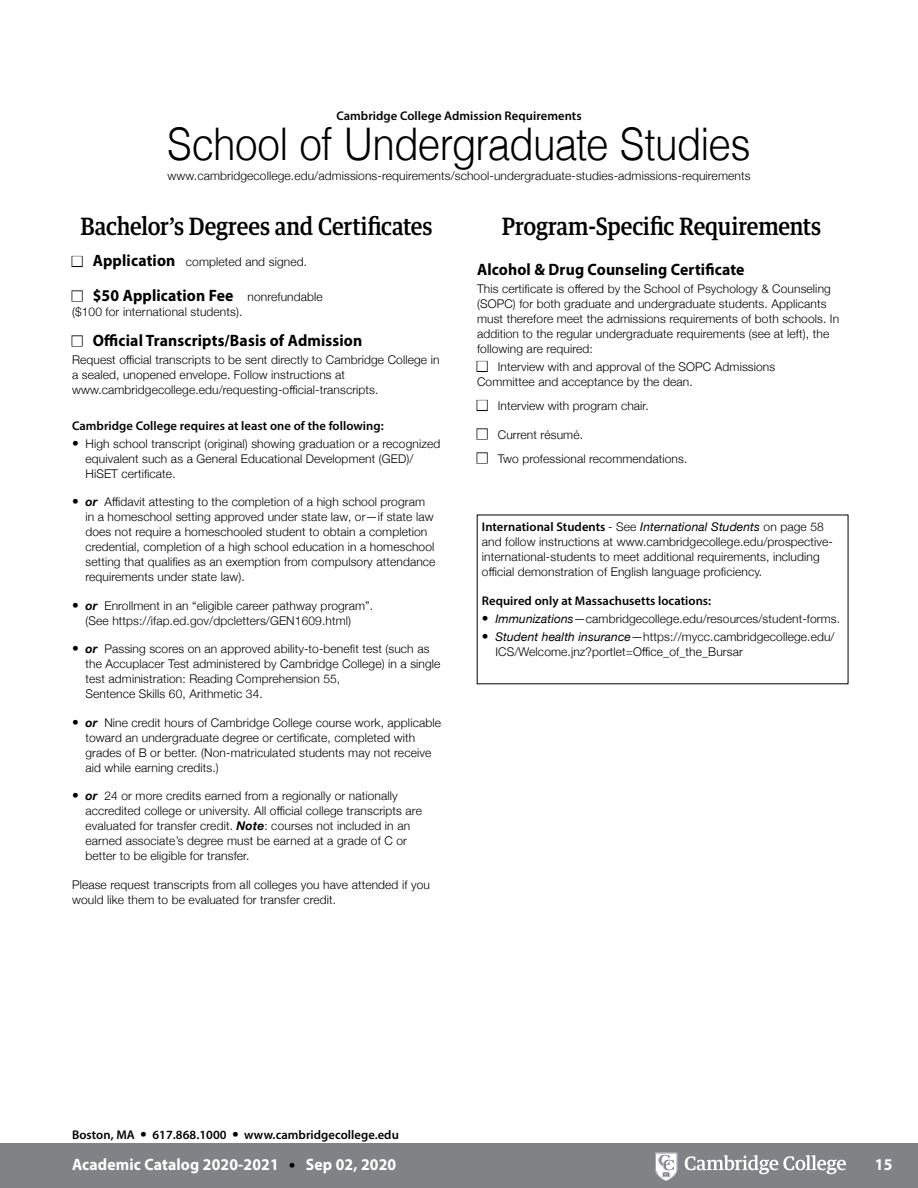
<style>
.page{position:relative;width:918px;height:1188px;background:#fff}
.page>*{position:absolute;margin:0;border:0;box-sizing:border-box;transform-origin:0 0}
.txt_h1-sans_ctr{font:300 45px "Helvetica";letter-spacing:-.02em;color:#000;scale:.9 1}
.cht_h2-egypt{font:500 24px "Guardian Text Egyp";letter-spacing:-.005em;color:#000;scale:.9 1}
.txt-2{font:700 16.5px "Myriad Pro";letter-spacing:.01em;color:#000;scale:.95 1}
.t1{font:700 16.5px "Myriad Pro";letter-spacing:.01em;color:#fff;scale:.95 1}
.txt-9{font:700 16.5px "Myriad Pro";letter-spacing:.01em;color:#000;scale:.95 1}
.txt-9-2{font:600 12.6px "Myriad Pro";letter-spacing:.005em;color:#000}
.txt-2-2{font:600 12.6px "Myriad Pro";letter-spacing:.005em;color:#000}
.bul-9{font:300 12px/15px "Helvetica Neue";letter-spacing:.01em;color:#000}
.txt-2-3{font:300 12px/15px "Helvetica Neue";letter-spacing:.01em;color:#000}
.txt-9-3{font:300 12px/15px "Helvetica Neue";letter-spacing:.01em;color:#000}
.bul-2{font:300 12px "Helvetica Neue";letter-spacing:.01em;color:#000}
.s1{font-family:"Myriad Pro";font-weight:700;font-size:16.5px}
.s2{font-family:"Helvetica Neue";font-weight:300;font-size:12px}
.s3{font-size:13.5px}
.s4{font-weight:700;font-style:italic}
.s5{font-family:"Helvetica Neue";font-weight:400;font-style:italic;font-size:12px}
.s6{font-weight:400;font-style:italic}
.s7{font-family:"Helvetica Neue";font-weight:300;font-size:13.5px}
.s8{font-family:"Helvetica Neue";font-weight:300;font-size:13.5px;color:#000}
</style>
<div class="page">
<div style="left:0;top:1143px;width:918px;height:45px;background:#808285"></div>
<svg style="left:655px;top:1153px;width:191px;height:28px"></svg>
<div style="left:72px;top:256px;width:11px;height:11px;border:2px solid #000"></div>
<div style="left:477px;top:361px;width:11px;height:11px;border:2px solid #000"></div>
<div style="left:477px;top:400px;width:11px;height:11px;border:2px solid #000"></div>
<svg style="left:72px;top:257px;width:10px;height:9px"></svg>
<svg style="left:72px;top:291px;width:10px;height:10px"></svg>
<svg style="left:72px;top:336px;width:10px;height:10px"></svg>
<svg style="left:477px;top:362px;width:10px;height:9px"></svg>
<svg style="left:477px;top:401px;width:10px;height:9px"></svg>
<svg style="left:477px;top:429px;width:10px;height:10px"></svg>
<svg style="left:477px;top:453px;width:10px;height:10px"></svg>
<p class="txt-9-2" style="left:336px;top:107px;width:247px">Cambridge College Admission Requirements</p>
<p class="txt_h1-sans_ctr" style="left:167px;top:106px;width:650px">School of Undergraduate Studies</p>
<p class="txt-2-3" style="left:168px;top:167px;width:584px">www.cambridgecollege.edu/admissions-requirements/school-undergraduate-studies-admissions-requirements</p>
<p class="cht_h2-egypt" style="left:81px;top:206px;width:392px">Bachelor’s Degrees and Certificates</p>
<p class="txt-2-3" style="left:93px;top:254px;width:216px"><span class="s1">Application</span> completed and signed.</p>
<p class="txt-9" style="left:93px;top:284px;width:244px">$50 Application Fee <span class="s2">nonrefundable</span></p>
<p class="txt-9-3" style="left:72px;top:303px;width:172px">($100 for international students).</p>
<p class="txt-2" style="left:93px;top:329px;width:285px">Official Transcripts/Basis of Admission</p>
<p class="txt-2-3" style="left:72px;top:351px;width:369px">Request official transcripts to be sent directly to Cambridge College in a sealed, unopened envelope. Follow instructions at www.cambridgecollege.edu/requesting-official-transcripts.</p>
<p class="txt-2-2" style="left:72px;top:418px;width:313px">Cambridge College requires at least one of the following:</p>
<p class="bul-9" style="left:86px;top:435px;width:356px;text-indent:-14px"><span class="s3">•</span> High school transcript (original) showing graduation or a recognized equivalent such as a General Educational Development (GED)/<br>HiSET certificate.</p>
<p class="bul-9" style="left:86px;top:494px;width:352px;text-indent:-14px"><span class="s3">•</span> <span class="s4">or</span> Affidavit attesting to the completion of a high school program in a homeschool setting approved under state law, or—if state law does not require a homeschooled student to obtain a completion credential, completion of a high school education in a homeschool setting that qualifies as an exemption from compulsory attendance requirements under state law).</p>
<p class="bul-9" style="left:86px;top:597px;width:289px;text-indent:-14px"><span class="s3">•</span> <span class="s4">or</span> Enrollment in an “eligible career pathway program”. (See https://ifap.ed.gov/dpcletters/GEN1609.html)</p>
<p class="bul-9" style="left:86px;top:641px;width:357px;text-indent:-14px"><span class="s3">•</span> <span class="s4">or</span> Passing scores on an approved ability-to-benefit test (such as the Accuplacer Test administered by Cambridge College) in a single test administration: Reading Comprehension 55,<br>Sentence Skills 60, Arithmetic 34.</p>
<p class="bul-9" style="left:86px;top:714px;width:357px;text-indent:-14px"><span class="s3">•</span> <span class="s4">or</span> Nine credit hours of Cambridge College course work, applicable toward an undergraduate degree or certificate, completed with grades of B or better. (Non-matriculated students may not receive aid while earning credits.)</p>
<p class="bul-9" style="left:86px;top:788px;width:338px;text-indent:-14px"><span class="s3">•</span> <span class="s4">or</span> 24 or more credits earned from a regionally or nationally accredited college or university. All official college transcripts are evaluated for transfer credit. <span class="s4">Note</span>: courses not included in an earned associate’s degree must be earned at a grade of C or better to be eligible for transfer.</p>
<p class="txt-9-3" style="left:72px;top:876px;width:360px">Please request transcripts from all colleges you have attended if you would like them to be evaluated for transfer credit.</p>
<p class="cht_h2-egypt" style="left:502px;top:206px;width:356px">Program-Specific Requirements</p>
<p class="txt-2" style="left:477px;top:259px;width:283px">Alcohol &amp; Drug Counseling Certificate</p>
<p class="txt-2-3" style="left:477px;top:281px;width:364px">This certificate is offered by the School of Psychology &amp; Counseling (SOPC) for both graduate and undergraduate students. Applicants must therefore meet the admissions requirements of both schools. In addition to the regular undergraduate requirements (see at left), the following are required:</p>
<p class="txt-2-3" style="left:477px;top:359px;width:300px;text-indent:21px">Interview with and approval of the SOPC Admissions<br>Committee and acceptance by the dean.</p>
<p class="txt-9-3" style="left:498px;top:398px;width:152px">Interview with program chair.</p>
<p class="txt-2-3" style="left:498px;top:426px;width:87px">Current résumé.</p>
<p class="txt-9-3" style="left:498px;top:450px;width:191px">Two professional recommendations.</p>
<p class="txt-9-2" style="left:482px;top:519px;width:343px">International Students <span class="s2">- See</span> <span class="s5">International Students</span> <span class="s2">on page 58</span></p>
<p class="txt-9-3" style="left:482px;top:534px;width:353px">and follow instructions at www.cambridgecollege.edu/prospective&shy;international-students to meet additional requirements, including official demonstration of English language proficiency.</p>
<p class="txt-2-2" style="left:482px;top:593px;width:231px">Required only at Massachusetts locations:</p>
<p class="bul-2" style="left:482px;top:609px;width:360px"><span class="s3">•</span> <span class="s6">Immunizations</span>—cambridgecollege.edu/resources/student-forms.</p>
<p class="bul-9" style="left:495px;top:628px;width:341px;text-indent:-14px"><span class="s3">•</span> <span class="s6">Student health insurance</span>—https://mycc.cambridgecollege.edu/<br>ICS/Welcome.jnz?portlet=Office_of_the_Bursar</p>
<p class="txt-9-2" style="left:72px;top:1127px;width:328px">Boston, MA <span class="s7">•</span> 617.868.1000 <span class="s7">•</span> www.cambridgecollege.edu</p>
<h3 class="t1" style="left:72px;top:1154px;width:343px">Academic Catalog 2020-2021 <span class="s8">•</span> Sep 02, 2020</h3>
<h3 class="t1" style="left:875px;top:1154px;width:20px">15</h3>
</div>
